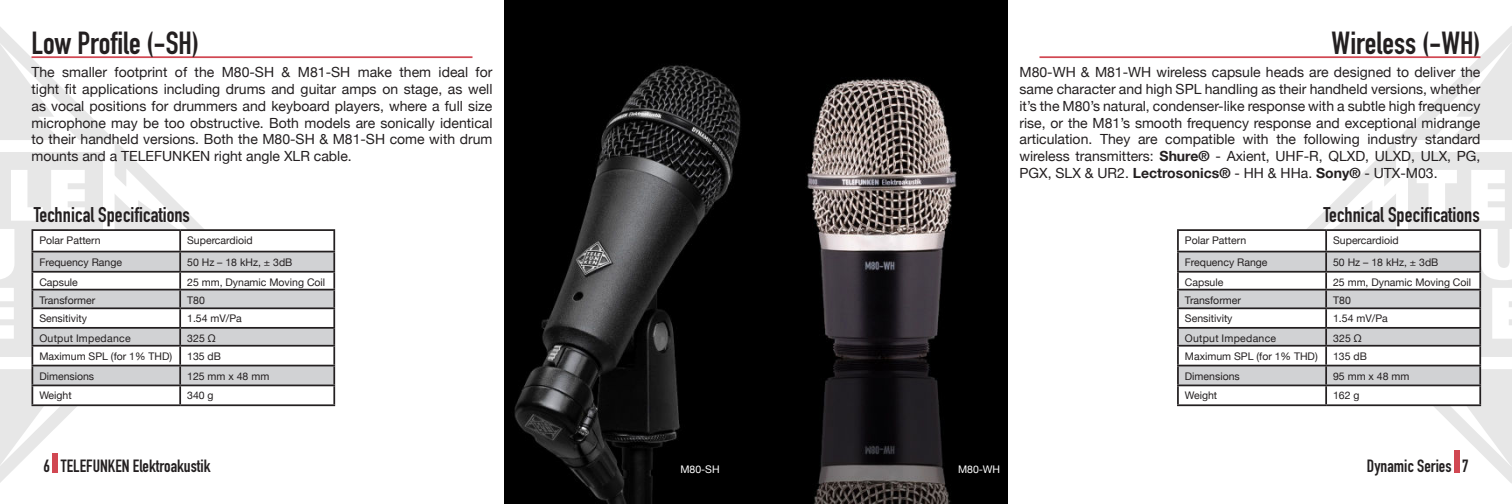
<style>
.page{position:relative;width:1512px;height:504px;background:#fff}
.page>*{position:absolute;margin:0;border:0;box-sizing:border-box;transform-origin:0 0}
.t1{font:700 31.5px "DIN Condensed";color:#231f20}
.t2{font:700 21px "DIN Condensed";color:#231f20}
.t3{font:700 17.5px "DIN Condensed";color:#231f20}
.t4{font:14px/16.8px "Helvetica Neue";color:#231f20;text-align:justify}
.t5{font:10.5px "Helvetica Neue";color:#231f20}
.t6{font:10.5px "Helvetica Neue";letter-spacing:.025em;color:#231f20}
.t7{font:10.5px "Helvetica Neue";color:#fff}
.s1{font-weight:700}
</style>
<div class="page">
<svg style="left:0;top:27px;width:230px;height:456px"></svg>
<svg style="left:0;top:43px;width:86px;height:97px"></svg>
<div style="left:0;top:140px;width:115px;height:229px;background:#fff"></div>
<div style="left:0;top:152px;width:102px;height:205px;background:#e7e7e7"></div>
<svg style="left:51px;top:170px;width:34px;height:51px"></svg>
<svg style="left:11px;top:170px;width:32px;height:51px"></svg>
<svg style="left:1281px;top:26px;width:231px;height:457px"></svg>
<div style="left:1396px;top:140px;width:116px;height:229px;background:#fff"></div>
<div style="left:1408px;top:152px;width:104px;height:205px;background:#e7e7e7"></div>
<svg style="left:1471px;top:170px;width:34px;height:51px;background:#fbfbfb"></svg>
<svg style="left:1417px;top:170px;width:40px;height:51px"></svg>
<svg style="left:1425px;top:43px;width:87px;height:97px"></svg>
<hr style="left:32px;top:56px;width:441px;height:2px;background:#d14752">
<img style="left:504px;top:0;width:504px;height:504px">
<hr style="left:1040px;top:56px;width:441px;height:2px;background:#d14752">
<div style="left:1455px;top:450px;width:5px;height:22px;background:#d14752"></div>
<div style="left:52px;top:453px;width:6px;height:19px;background:#d14752"></div>
<svg style="left:86px;top:231px;width:247px;height:173px"></svg>
<svg style="left:86px;top:252px;width:247px;height:133px;fill:#d1d2d4"></svg>
<hr style="left:333px;top:231px;width:2px;height:20px;background:#231f20">
<hr style="left:32px;top:251px;width:148px;height:1px;background:#231f20">
<hr style="left:180px;top:251px;width:155px;height:1px;background:#231f20">
<hr style="left:32px;top:271px;width:148px;height:2px;background:#231f20">
<hr style="left:180px;top:271px;width:155px;height:2px;background:#231f20">
<hr style="left:32px;top:289px;width:148px;height:1px;background:#231f20">
<hr style="left:180px;top:289px;width:155px;height:1px;background:#231f20">
<hr style="left:32px;top:307px;width:148px;height:2px;background:#231f20">
<hr style="left:180px;top:307px;width:155px;height:2px;background:#231f20">
<hr style="left:32px;top:327px;width:148px;height:2px;background:#231f20">
<hr style="left:180px;top:327px;width:155px;height:2px;background:#231f20">
<hr style="left:32px;top:345px;width:148px;height:2px;background:#231f20">
<hr style="left:180px;top:345px;width:155px;height:2px;background:#231f20">
<hr style="left:32px;top:365px;width:148px;height:1px;background:#231f20">
<hr style="left:180px;top:365px;width:155px;height:1px;background:#231f20">
<hr style="left:32px;top:385px;width:148px;height:1px;background:#231f20">
<svg style="left:0;top:229px;width:86px;height:238px"></svg>
<hr style="left:180px;top:385px;width:155px;height:1px;background:#231f20">
<svg style="left:112px;top:169px;width:101px;height:235px"></svg>
<svg style="left:333px;top:252px;width:2px;height:152px"></svg>
<hr style="left:32px;top:404px;width:148px;height:2px;background:#231f20">
<hr style="left:180px;top:404px;width:155px;height:2px;background:#231f20">
<hr style="left:32px;top:229px;width:148px;height:2px;background:#231f20">
<hr style="left:180px;top:229px;width:155px;height:2px;background:#231f20">
<svg style="left:1179px;top:231px;width:246px;height:173px"></svg>
<svg style="left:1179px;top:252px;width:246px;height:133px;fill:#d1d2d4"></svg>
<hr style="left:1177px;top:231px;width:2px;height:20px;background:#231f20">
<hr style="left:1177px;top:251px;width:149px;height:1px;background:#231f20">
<hr style="left:1326px;top:251px;width:155px;height:1px;background:#231f20">
<hr style="left:1177px;top:271px;width:149px;height:2px;background:#231f20">
<hr style="left:1326px;top:271px;width:155px;height:2px;background:#231f20">
<hr style="left:1177px;top:289px;width:149px;height:1px;background:#231f20">
<hr style="left:1326px;top:289px;width:155px;height:1px;background:#231f20">
<hr style="left:1177px;top:307px;width:149px;height:2px;background:#231f20">
<hr style="left:1326px;top:307px;width:155px;height:2px;background:#231f20">
<hr style="left:1177px;top:327px;width:149px;height:2px;background:#231f20">
<hr style="left:1326px;top:327px;width:155px;height:2px;background:#231f20">
<hr style="left:1177px;top:345px;width:149px;height:2px;background:#231f20">
<hr style="left:1326px;top:345px;width:155px;height:2px;background:#231f20">
<hr style="left:1177px;top:365px;width:149px;height:1px;background:#231f20">
<hr style="left:1326px;top:365px;width:155px;height:1px;background:#231f20">
<hr style="left:1177px;top:385px;width:149px;height:1px;background:#231f20">
<svg style="left:1177px;top:252px;width:2px;height:152px"></svg>
<hr style="left:1326px;top:385px;width:155px;height:1px;background:#231f20">
<svg style="left:1298px;top:169px;width:101px;height:235px"></svg>
<svg style="left:1425px;top:229px;width:87px;height:238px"></svg>
<hr style="left:1177px;top:404px;width:149px;height:2px;background:#231f20">
<hr style="left:1326px;top:404px;width:155px;height:2px;background:#231f20">
<hr style="left:1177px;top:229px;width:149px;height:2px;background:#231f20">
<hr style="left:1326px;top:229px;width:155px;height:2px;background:#231f20">
<h1 class="t1" style="left:32px;top:22px;width:169px">Low Profile (-SH)</h1>
<h1 class="t1" style="left:1332px;top:22px;width:150px">Wireless (-WH)</h1>
<p class="t4" style="left:32px;top:65px;width:463px">The smaller footprint of the M80-SH &amp; M81-SH make them ideal for tight fit applications including drums and guitar amps on stage, as well as vocal positions for drummers and keyboard players, where a full size microphone may be too obstructive. Both models are sonically identical to their handheld versions. Both the M80-SH &amp; M81-SH come with drum mounts and a TELEFUNKEN right angle XLR cable.</p>
<p class="t4" style="left:1019px;top:65px;width:463px">M80-WH &amp; M81-WH wireless capsule heads are designed to deliver the same character and high SPL handling as their handheld versions, whether it’s the M80’s natural, condenser-like response with a subtle high frequency rise, or the M81’s smooth frequency response and exceptional midrange articulation. They are compatible with the following industry standard wireless transmitters: <span class="s1">Shure®</span> - Axient, UHF-R, QLXD, ULXD, ULX, PG, PGX, SLX &amp; UR2. <span class="s1">Lectrosonics®</span> - HH &amp; HHa. <span class="s1">Sony®</span> - UTX-M03.</p>
<h2 class="t2" style="left:34px;top:200px;width:158px">Technical Specifications</h2>
<p class="t5" style="left:39px;top:236px;width:63px">Polar Pattern</p>
<p class="t5" style="left:187px;top:236px;width:67px">Supercardioid</p>
<p class="t5" style="left:39px;top:254px;width:84px">Frequency Range</p>
<p class="t5" style="left:187px;top:254px;width:107px">50 Hz – 18 kHz, ± 3dB</p>
<p class="t5" style="left:39px;top:274px;width:40px">Capsule</p>
<p class="t5" style="left:187px;top:274px;width:140px">25 mm, Dynamic Moving Coil</p>
<p class="t5" style="left:39px;top:296px;width:58px">Transformer</p>
<p class="t5" style="left:187px;top:296px;width:19px">T80</p>
<p class="t5" style="left:39px;top:315px;width:49px">Sensitivity</p>
<p class="t5" style="left:187px;top:315px;width:56px">1.54 mV/Pa</p>
<p class="t6" style="left:39px;top:334px;width:93px">Output Impedance</p>
<p class="t5" style="left:187px;top:330px;width:30px">325 Ω</p>
<p class="t5" style="left:39px;top:352px;width:134px">Maximum SPL (for 1% THD)</p>
<p class="t5" style="left:187px;top:348px;width:35px">135 dB</p>
<p class="t5" style="left:39px;top:372px;width:56px">Dimensions</p>
<p class="t5" style="left:187px;top:368px;width:84px">125 mm x 48 mm</p>
<p class="t5" style="left:39px;top:392px;width:34px">Weight</p>
<p class="t5" style="left:187px;top:388px;width:28px">340 g</p>
<h2 class="t2" style="left:1324px;top:200px;width:158px">Technical Specifications</h2>
<p class="t5" style="left:1185px;top:236px;width:63px">Polar Pattern</p>
<p class="t5" style="left:1333px;top:236px;width:67px">Supercardioid</p>
<p class="t5" style="left:1185px;top:254px;width:84px">Frequency Range</p>
<p class="t5" style="left:1333px;top:254px;width:107px">50 Hz – 18 kHz, ± 3dB</p>
<p class="t5" style="left:1185px;top:274px;width:40px">Capsule</p>
<p class="t5" style="left:1333px;top:274px;width:140px">25 mm, Dynamic Moving Coil</p>
<p class="t5" style="left:1185px;top:296px;width:58px">Transformer</p>
<p class="t5" style="left:1333px;top:296px;width:19px">T80</p>
<p class="t5" style="left:1185px;top:315px;width:49px">Sensitivity</p>
<p class="t5" style="left:1333px;top:315px;width:56px">1.54 mV/Pa</p>
<p class="t6" style="left:1185px;top:334px;width:93px">Output Impedance</p>
<p class="t5" style="left:1333px;top:330px;width:30px">325 Ω</p>
<p class="t5" style="left:1185px;top:352px;width:134px">Maximum SPL (for 1% THD)</p>
<p class="t5" style="left:1333px;top:348px;width:35px">135 dB</p>
<p class="t5" style="left:1185px;top:372px;width:56px">Dimensions</p>
<p class="t5" style="left:1333px;top:372px;width:78px">95 mm x 48 mm</p>
<p class="t5" style="left:1185px;top:392px;width:34px">Weight</p>
<p class="t5" style="left:1333px;top:388px;width:28px">162 g</p>
<p class="t3" style="left:43px;top:460px;width:169px">6 TELEFUNKEN Elektroakustik</p>
<p class="t3" style="left:1367px;top:460px;width:103px">Dynamic Series 7</p>
<p class="t7" style="left:680px;top:465px;width:41px">M80-SH</p>
<p class="t7" style="left:958px;top:465px;width:44px">M80-WH</p>
</div>
